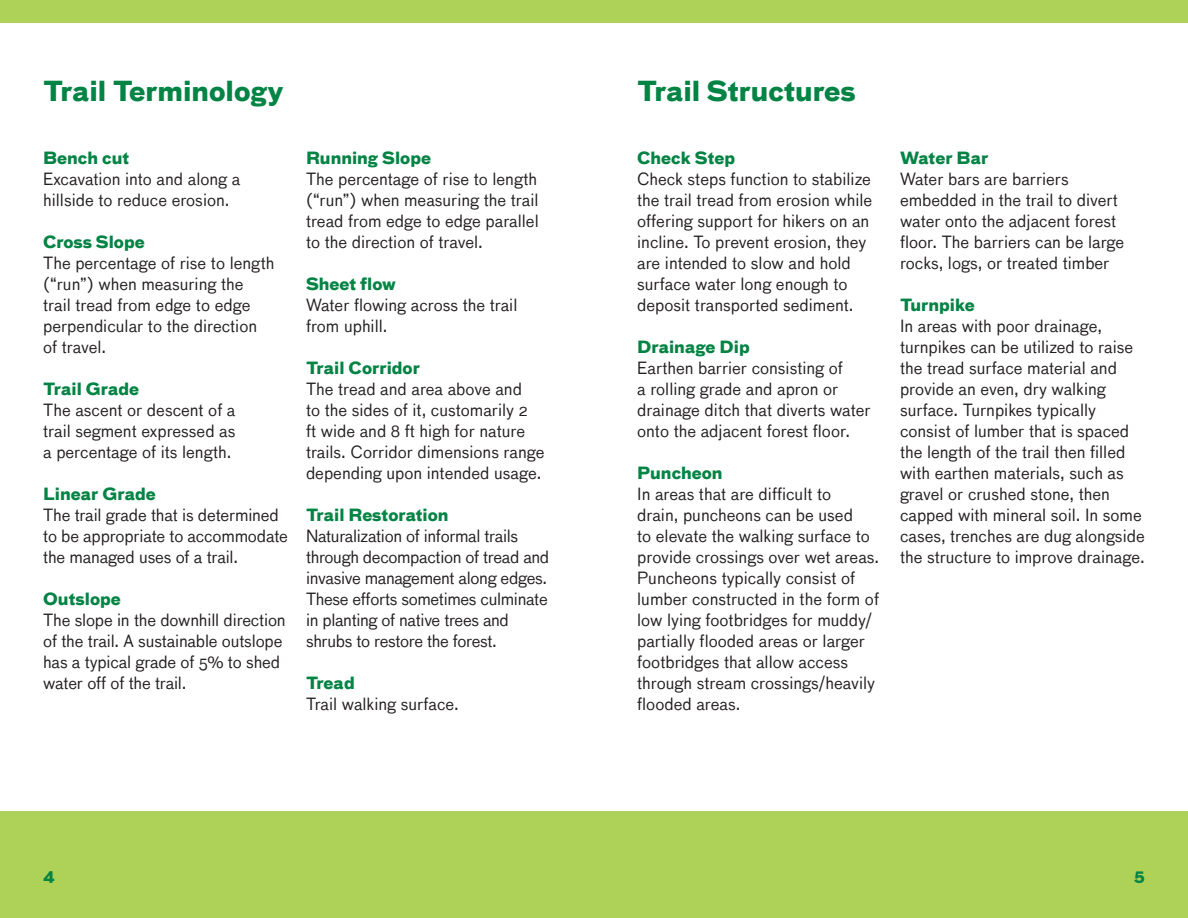
<style>
.page{position:relative;width:1188px;height:918px;background:#fff}
.page>*{position:absolute;margin:0;border:0;box-sizing:border-box;transform-origin:0 0}
.t1{font:700 27px "Bau";color:#038344}
.t2{font:16.5px/21px "Bau";color:#231f20}
.t3{font:16.5px/21px "Bau";letter-spacing:-.02em;color:#231f20}
.t4{font:700 16.5px "Bau";color:#038344}
</style>
<div class="page">
<div style="left:0;top:811px;width:1188px;height:107px;background:#add257"></div>
<div style="left:0;top:0;width:1188px;height:23px;background:#add257"></div>
<h1 class="t1" style="left:43px;top:80px;width:242px">Trail Terminology</h1>
<h1 class="t1" style="left:637px;top:80px;width:220px">Trail Structures</h1>
<p class="t4" style="left:43px;top:151px;width:87px">Bench cut</p>
<p class="t2" style="left:43px;top:169px;width:199px">Excavation into and along a hillside to reduce erosion.</p>
<p class="t4" style="left:43px;top:235px;width:103px">Cross Slope</p>
<p class="t2" style="left:43px;top:253px;width:233px">The percentage of rise to length (“run”) when measuring the trail tread from edge to edge perpendicular to the direction of travel.</p>
<p class="t4" style="left:43px;top:382px;width:97px">Trail Grade</p>
<p class="t2" style="left:43px;top:400px;width:194px;text-align:justify">The ascent or descent of a trail segment expressed as a percentage of its length.</p>
<p class="t4" style="left:43px;top:487px;width:114px">Linear Grade</p>
<p class="t2" style="left:43px;top:505px;width:246px">The trail grade that is determined to be appropriate to accommodate the managed uses of a trail.</p>
<p class="t4" style="left:43px;top:592px;width:79px">Outslope</p>
<p class="t2" style="left:43px;top:610px;width:244px">The slope in the downhill direction of the trail. A sustainable outslope has a typical grade of 5% to shed water off of the trail.</p>
<p class="t4" style="left:306px;top:151px;width:127px">Running Slope</p>
<p class="t2" style="left:306px;top:169px;width:234px;text-align:justify">The percentage of rise to length (“run”) when measuring the trail tread from edge to edge parallel to the direction of travel.</p>
<p class="t4" style="left:306px;top:277px;width:91px">Sheet flow</p>
<p class="t2" style="left:306px;top:295px;width:213px">Water flowing across the trail from uphill.</p>
<p class="t4" style="left:306px;top:361px;width:116px">Trail Corridor</p>
<p class="t2" style="left:306px;top:379px;width:240px">The tread and area above and<br>to the sides of it, customarily 2<br>ft wide and 8 ft high for nature trails. Corridor dimensions range depending upon intended usage.</p>
<p class="t4" style="left:306px;top:508px;width:144px">Trail Restoration</p>
<p class="t3" style="left:306px;top:526px;width:245px">Naturalization of informal trails through decompaction of tread and invasive management along edges.<br>These efforts sometimes culminate in planting of native trees and shrubs to restore the forest.</p>
<p class="t4" style="left:306px;top:676px;width:50px">Tread</p>
<p class="t2" style="left:306px;top:694px;width:154px">Trail walking surface.</p>
<p class="t4" style="left:637px;top:151px;width:100px">Check Step</p>
<p class="t2" style="left:637px;top:169px;width:237px">Check steps function to stabilize the trail tread from erosion while offering support for hikers on an incline. To prevent erosion, they are intended to slow and hold surface water long enough to deposit transported sediment.</p>
<p class="t4" style="left:637px;top:340px;width:114px">Drainage Dip</p>
<p class="t2" style="left:637px;top:358px;width:235px">Earthen barrier consisting of<br>a rolling grade and apron or drainage ditch that diverts water onto the adjacent forest floor.</p>
<p class="t4" style="left:637px;top:466px;width:87px">Puncheon</p>
<p class="t2" style="left:637px;top:484px;width:244px">In areas that are difficult to<br>drain, puncheons can be used<br>to elevate the walking surface to provide crossings over wet areas.<br>Puncheons typically consist of lumber constructed in the form of low lying footbridges for muddy/ partially flooded areas or larger footbridges that allow access through stream crossings/heavily flooded areas.</p>
<p class="t4" style="left:900px;top:151px;width:90px">Water Bar</p>
<p class="t2" style="left:900px;top:169px;width:226px">Water bars are barriers embedded in the trail to divert water onto the adjacent forest floor. The barriers can be large rocks, logs, or treated timber</p>
<p class="t4" style="left:900px;top:298px;width:76px">Turnpike</p>
<p class="t2" style="left:900px;top:316px;width:246px">In areas with poor drainage, turnpikes can be utilized to raise the tread surface material and provide an even, dry walking surface. Turnpikes typically consist of lumber that is spaced the length of the trail then filled with earthen materials, such as gravel or crushed stone, then capped with mineral soil. In some cases, trenches are dug alongside the structure to improve drainage.</p>
<p class="t4" style="left:43px;top:868px;width:13px">4</p>
<p class="t4" style="left:1134px;top:868px;width:12px">5</p>
</div>
